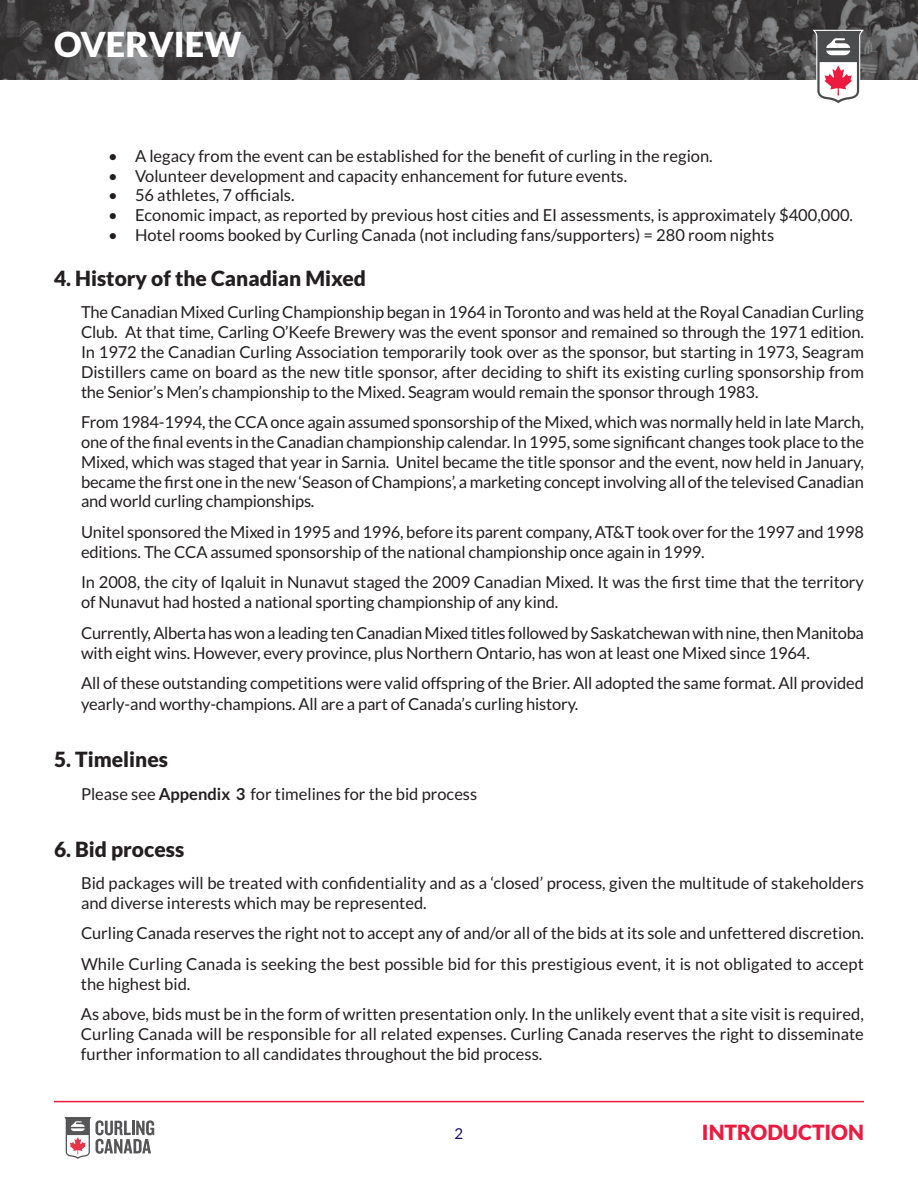
<style>
.page{position:relative;width:918px;height:1188px;background:#fff}
.page>*{position:absolute;margin:0;border:0;box-sizing:border-box;transform-origin:0 0}
.t1{font:900 34.5px "Lato";color:#fff}
.t2{font:900 21px "Lato";color:#231f20}
.t3{font:900 21px "Lato";color:#ed1a40}
.t4{font:16.5px/19.8px "Lato";letter-spacing:-.005em;color:#231f20}
.t5{font:15px "Lato";color:#1a0e60}
.s1{font-weight:700}
</style>
<div class="page">
<img style="left:0;top:0;width:918px;height:80px">
<svg style="left:64px;top:1117px;width:90px;height:42px"></svg>
<hr style="left:54px;top:1101px;width:810px;height:1px;background:#ed1a40">
<svg style="left:813px;top:30px;width:51px;height:74px"></svg>
<h1 class="t1" style="left:54px;top:25px;width:189px">OVERVIEW</h1>
<p class="t4" style="left:108px;top:146px;width:606px">• A legacy from the event can be established for the benefit of curling in the region.</p>
<p class="t4" style="left:108px;top:166px;width:521px">• Volunteer development and capacity enhancement for future events.</p>
<p class="t4" style="left:108px;top:186px;width:188px">• 56 athletes, 7 officials.</p>
<p class="t4" style="left:108px;top:206px;width:747px">• Economic impact, as reported by previous host cities and EI assessments, is approximately $400,000.</p>
<p class="t4" style="left:108px;top:225px;width:668px">• Hotel rooms booked by Curling Canada (not including fans/supporters) = 280 room nights</p>
<p class="t2" style="left:54px;top:266px;width:314px">4. History of the Canadian Mixed</p>
<p class="t4" style="left:81px;top:303px;width:785px;text-align:justify">The Canadian Mixed Curling Championship began in 1964 in Toronto and was held at the Royal Canadian Curling Club. At that time, Carling O’Keefe Brewery was the event sponsor and remained so through the 1971 edition.<br>In 1972 the Canadian Curling Association temporarily took over as the sponsor, but starting in 1973, Seagram Distillers came on board as the new title sponsor, after deciding to shift its existing curling sponsorship from the Senior’s Men’s championship to the Mixed. Seagram would remain the sponsor through 1983.</p>
<p class="t4" style="left:81px;top:413px;width:785px;text-align:justify">From 1984-1994, the CCA once again assumed sponsorship of the Mixed, which was normally held in late March, one of the final events in the Canadian championship calendar. In 1995, some significant changes took place to the Mixed, which was staged that year in Sarnia. Unitel became the title sponsor and the event, now held in January, became the first one in the new ‘Season of Champions’, a marketing concept involving all of the televised Canadian and world curling championships.</p>
<p class="t4" style="left:81px;top:522px;width:785px">Unitel sponsored the Mixed in 1995 and 1996, before its parent company, AT&amp;T took over for the 1997 and 1998 editions. The CCA assumed sponsorship of the national championship once again in 1999.</p>
<p class="t4" style="left:81px;top:573px;width:784px">In 2008, the city of Iqaluit in Nunavut staged the 2009 Canadian Mixed. It was the first time that the territory of Nunavut had hosted a national sporting championship of any kind.</p>
<p class="t4" style="left:81px;top:623px;width:785px">Currently, Alberta has won a leading ten Canadian Mixed titles followed by Saskatchewan with nine, then Manitoba with eight wins. However, every province, plus Northern Ontario, has won at least one Mixed since 1964.</p>
<p class="t4" style="left:81px;top:673px;width:785px;line-height:21px">All of these outstanding competitions were valid offspring of the Brier. All adopted the same format. All provided yearly-and worthy-champions. All are a part of Canada’s curling history.</p>
<p class="t2" style="left:54px;top:747px;width:116px">5. Timelines</p>
<p class="t4" style="left:81px;top:785px;width:398px">Please see <span class="s1">Appendix 3</span> for timelines for the bid process</p>
<p class="t2" style="left:54px;top:837px;width:132px">6. Bid process</p>
<p class="t4" style="left:81px;top:873px;width:785px">Bid packages will be treated with confidentiality and as a ‘closed’ process, given the multitude of stakeholders and diverse interests which may be represented.</p>
<p class="t4" style="left:81px;top:918px;width:785px;line-height:30.6px">Curling Canada reserves the right not to accept any of and/or all of the bids at its sole and unfettered discretion.<br>While Curling Canada is seeking the best possible bid for this prestigious event, it is not obligated to accept</p>
<p class="t4" style="left:81px;top:969px;width:784px;line-height:30.6px">the highest bid.<br>As above, bids must be in the form of written presentation only. In the unlikely event that a site visit is required,</p>
<p class="t4" style="left:81px;top:1025px;width:785px">Curling Canada will be responsible for all related expenses. Curling Canada reserves the right to disseminate further information to all candidates throughout the bid process.</p>
<p class="t5" style="left:455px;top:1125px;width:10px">2</p>
<p class="t3" style="left:702px;top:1121px;width:164px">INTRODUCTION</p>
</div>
